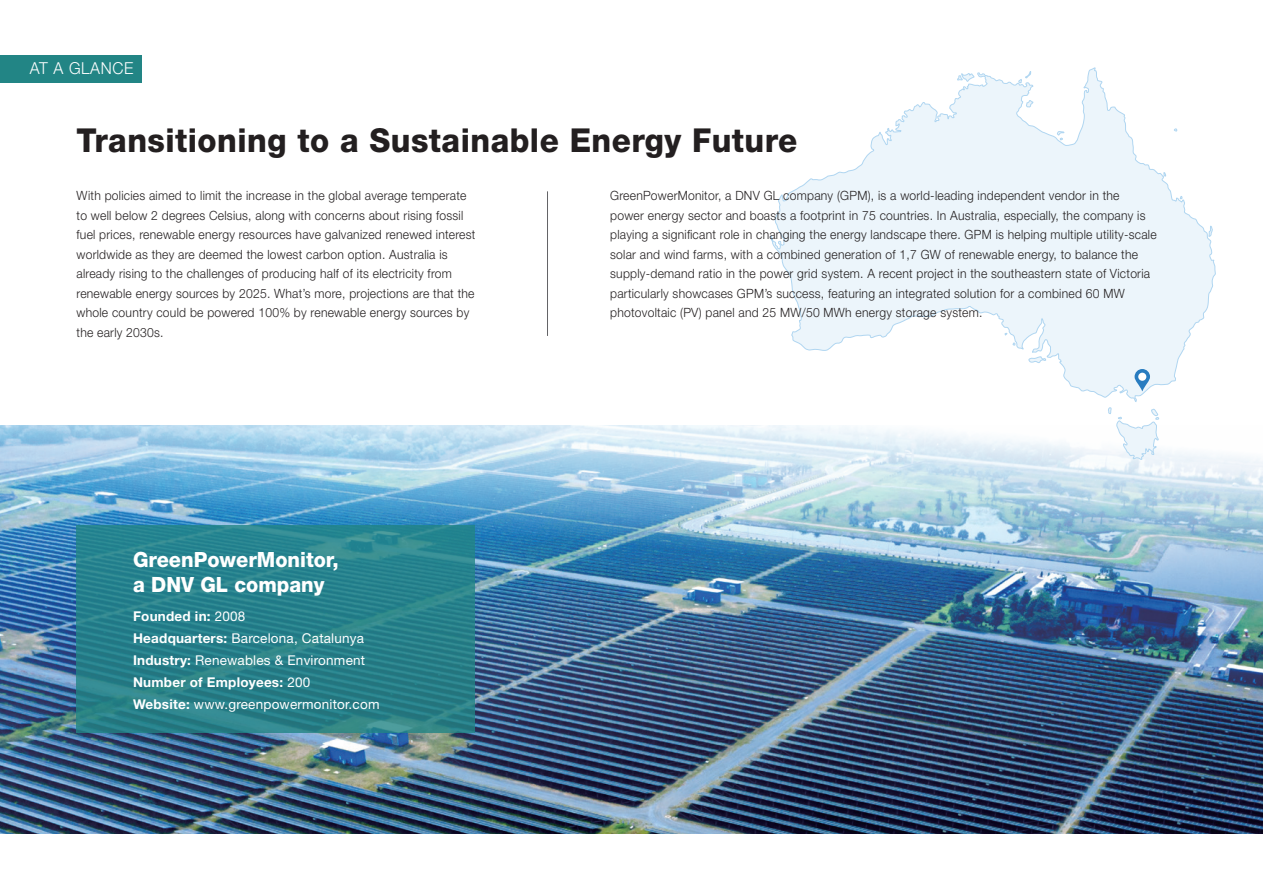
<style>
.page{position:relative;width:1263px;height:893px;background:#fff}
.page>*{position:absolute;margin:0;border:0;box-sizing:border-box;transform-origin:0 0}
.t1{font:800 33px "Helvetica Neue LT Std";letter-spacing:.015em;color:#231f20;scale:.95 1}
.t2{font:800 21px/25.2px "Helvetica Neue LT Std";color:#fff;scale:.95 1}
.t3{font:300 16.5px "Helvetica Neue LT Std";letter-spacing:.04em;color:#fff;scale:.95 1}
.t4{font:13.5px/22px "Helvetica Neue LT Std";letter-spacing:.015em;color:#fff}
.t5{font:300 12.75px/19.5px "Helvetica Neue LT Std";letter-spacing:.02em;color:#231f20;scale:.95 1}
.s1{font-weight:700}
</style>
<div class="page">
<img style="left:0;top:425px;width:1263px;height:408px">
<svg style="left:770px;top:67px;width:446px;height:335px"></svg>
<svg style="left:1108px;top:407px;width:51px;height:53px"></svg>
<svg style="left:1026px;top:100px;width:7px;height:7px"></svg>
<svg style="left:1208px;top:225px;width:5px;height:12px"></svg>
<svg style="left:1018px;top:71px;width:13px;height:12px"></svg>
<svg style="left:1057px;top:131px;width:7px;height:9px"></svg>
<svg style="left:1163px;top:171px;width:3px;height:5px"></svg>
<svg style="left:1174px;top:128px;width:3px;height:4px"></svg>
<svg style="left:957px;top:72px;width:18px;height:10px"></svg>
<svg style="left:1134px;top:369px;width:16px;height:22px"></svg>
<div style="left:1138px;top:373px;width:8px;height:8px;background:#fff;border-radius:50%"></div>
<div style="left:0;top:55px;width:141px;height:27px;background:#228585"></div>
<hr style="left:547px;top:191px;width:1px;height:145px;background:#636366">
<svg style="left:77px;top:526px;width:398px;height:207px;fill:#25828c"></svg>
<p class="t3" style="left:30px;top:58px;width:111px">AT A GLANCE</p>
<h1 class="t1" style="left:77px;top:121px;width:760px">Transitioning to a Sustainable Energy Future</h1>
<p class="t5" style="left:77px;top:186px;width:421px">With policies aimed to limit the increase in the global average temperate to well below 2 degrees Celsius, along with concerns about rising fossil fuel prices, renewable energy resources have galvanized renewed interest worldwide as they are deemed the lowest carbon option. Australia is already rising to the challenges of producing half of its electricity from renewable energy sources by 2025. What’s more, projections are that the whole country could be powered 100% by renewable energy sources by the early 2030s.</p>
<p class="t5" style="left:610px;top:186px;width:577px">GreenPowerMonitor, a DNV GL company (GPM), is a world-leading independent vendor in the<br>power energy sector and boasts a footprint in 75 countries. In Australia, especially, the company is playing a significant role in changing the energy landscape there. GPM is helping multiple utility-scale solar and wind farms, with a combined generation of 1,7 GW of renewable energy, to balance the supply-demand ratio in the power grid system. A recent project in the southeastern state of Victoria particularly showcases GPM’s success, featuring an integrated solution for a combined 60 MW photovoltaic (PV) panel and 25 MW/50 MWh energy storage system.</p>
<h2 class="t2" style="left:133px;top:547px;width:218px">GreenPowerMonitor, a DNV GL company</h2>
<p class="t4" style="left:133px;top:605px;width:248px"><span class="s1">Founded in:</span> 2008<br><span class="s1">Headquarters:</span> Barcelona, Catalunya<br><span class="s1">Industry:</span> Renewables &amp; Environment<br><span class="s1">Number of Employees:</span> 200<br><span class="s1">Website:</span> www.greenpowermonitor.com</p>
</div>
